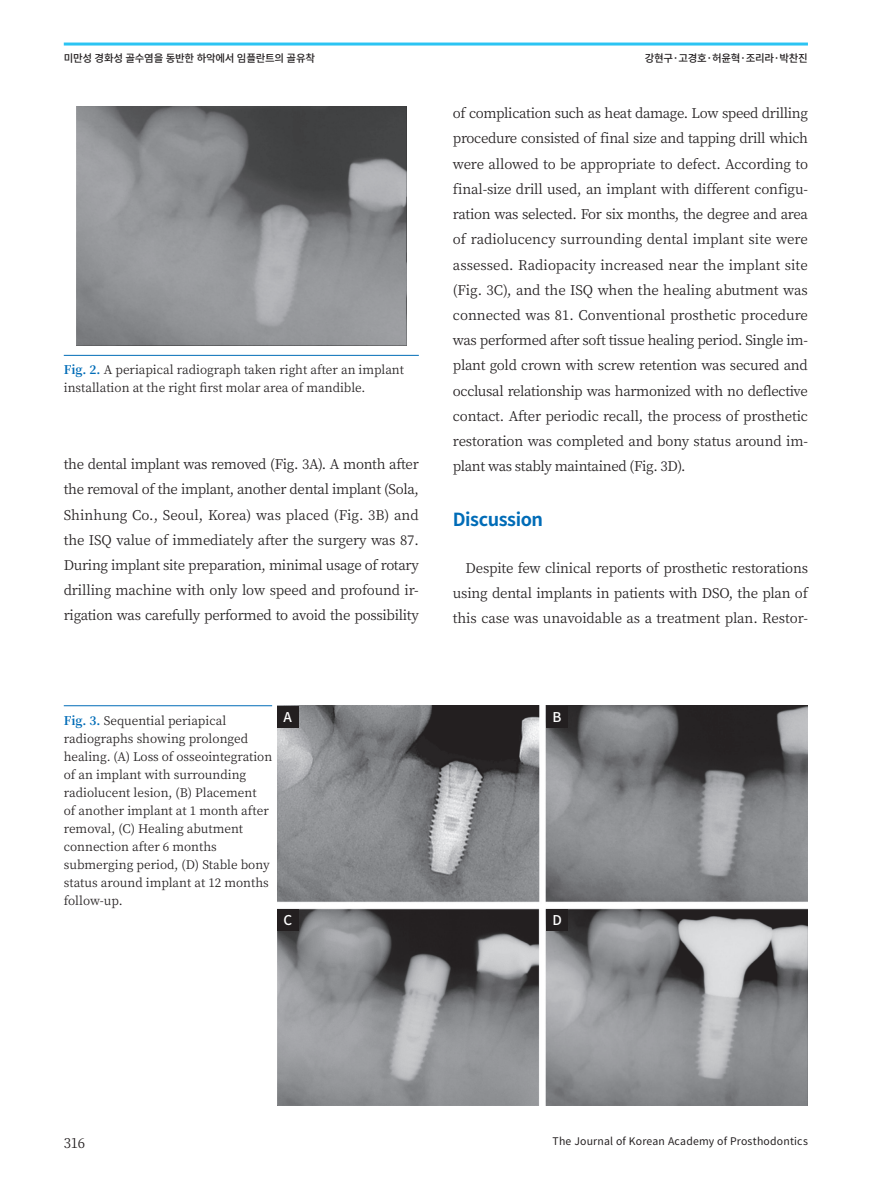
<style>
.page{position:relative;width:893px;height:1191px;background:#fff}
.page>*{position:absolute;margin:0;border:0;box-sizing:border-box;transform-origin:0 0}
.t1{font:700 18px "Noto Sans CJ Kkr";letter-spacing:-.025em;color:#006cb7}
.t2{font:13.5px/25.2px "Noto Serif CJ Kkr";letter-spacing:-.025em;color:#231f20;text-align:justify}
.t3{font:500 13.5px "Noto Sans CJ Kkr";color:#fff}
.t4{font:12px/18px "Noto Serif CJ Kkr";color:#231f20}
.t5{font:500 10.5px "Noto Sans CJ Kkr";letter-spacing:-.025em;color:#231f20}
.t6{font:10.5px "Noto Sans CJ Kkr";letter-spacing:.015em;color:#231f20}
.s1{font-weight:700;color:#006cb7}
</style>
<div class="page">
<hr style="left:64px;top:43px;width:744px;height:3px;background:#2bc4f3">
<img style="left:277px;top:705px;width:531px;height:401px">
<hr style="left:64px;top:705px;width:208px;height:1px;background:#006cb7">
<div style="left:277px;top:706px;width:21px;height:21px;background:#231f20"></div>
<div style="left:546px;top:706px;width:22px;height:21px;background:#231f20"></div>
<div style="left:277px;top:909px;width:21px;height:22px;background:#231f20"></div>
<div style="left:546px;top:909px;width:22px;height:22px;background:#231f20"></div>
<hr style="left:64px;top:355px;width:355px;height:1px;background:#006cb7">
<img style="left:76px;top:106px;width:330px;height:239px">
<p class="t5" style="left:64px;top:53px;width:253px">미만성 경화성 골수염을 동반한 하악에서 임플란트의 골유착</p>
<p class="t5" style="left:645px;top:53px;width:165px">강현구·고경호·허윤혁·조리라·박찬진</p>
<p class="t4" style="left:64px;top:361px;width:342px"><span class="s1">Fig. 2.</span> A periapical radiograph taken right after an implant installation at the right first molar area of mandible.</p>
<p class="t2" style="left:64px;top:452px;width:357px">the dental implant was removed (Fig. 3A). A month after the removal of the implant, another dental implant (Sola, Shinhung Co., Seoul, Korea) was placed (Fig. 3B) and the ISQ value of immediately after the surgery was 87.<br>During implant site preparation, minimal usage of rotary drilling machine with only low speed and profound ir&shy;rigation was carefully performed to avoid the possibility</p>
<p class="t2" style="left:453px;top:101px;width:357px">of complication such as heat damage. Low speed drilling procedure consisted of final size and tapping drill which were allowed to be appropriate to defect. According to final-size drill used, an implant with different configu&shy;ration was selected. For six months, the degree and area of radiolucency surrounding dental implant site were assessed. Radiopacity increased near the implant site (Fig. 3C), and the ISQ when the healing abutment was connected was 81. Conventional prosthetic procedure was performed after soft tissue healing period. Single im&shy;plant gold crown with screw retention was secured and occlusal relationship was harmonized with no deflective contact. After periodic recall, the process of prosthetic restoration was completed and bony status around im&shy;plant was stably maintained (Fig. 3D).</p>
<h1 class="t1" style="left:453px;top:509px;width:92px">Discussion</h1>
<p class="t2" style="left:453px;top:555px;width:357px;text-indent:13px">Despite few clinical reports of prosthetic restorations using dental implants in patients with DSO, the plan of this case was unavoidable as a treatment plan. Restor-</p>
<p class="t4" style="left:64px;top:711px;width:210px"><span class="s1">Fig. 3.</span> Sequential periapical radiographs showing prolonged healing. (A) Loss of osseointegration of an implant with surrounding radiolucent lesion, (B) Placement<br>of another implant at 1 month after removal, (C) Healing abutment connection after 6 months submerging period, (D) Stable bony status around implant at 12 months follow-up.</p>
<p class="t3" style="left:284px;top:709px;width:10px">A</p>
<p class="t3" style="left:553px;top:709px;width:11px">B</p>
<p class="t3" style="left:283px;top:913px;width:10px">C</p>
<p class="t3" style="left:552px;top:913px;width:11px">D</p>
<p class="t2" style="left:64px;top:1130px;width:23px">316</p>
<p class="t6" style="left:553px;top:1135px;width:257px">The Journal of Korean Academy of Prosthodontics</p>
</div>
